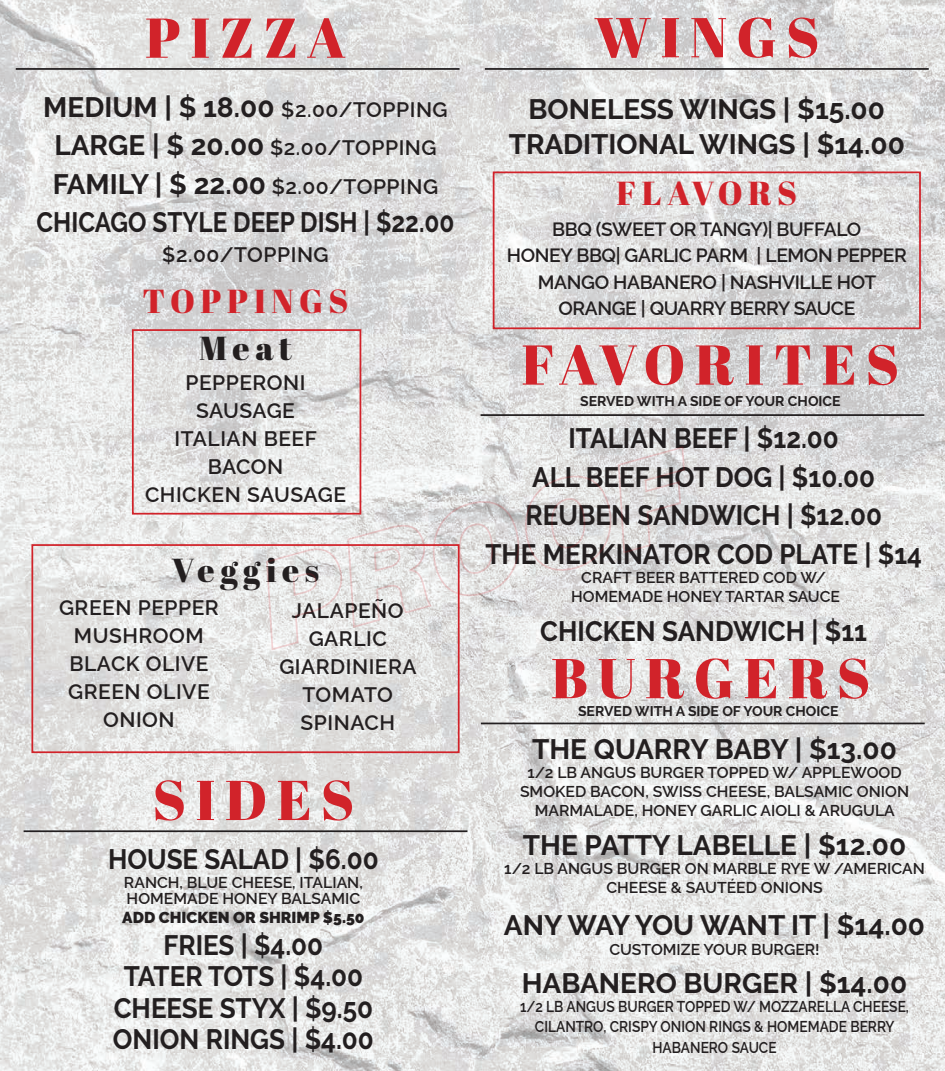
<style>
.page{position:relative;width:945px;height:1071px;background:#fff}
.page>*{position:absolute;margin:0;border:0;box-sizing:border-box;transform-origin:0 0}
.t1{font:56px "Abril Fatface";letter-spacing:.17em;color:#d1232a}
.t2{font:33.25px "Abril Fatface";letter-spacing:.17em;color:#d1232a}
.t3{font:33.25px "Abril Fatface";letter-spacing:.17em;color:#231f20}
.t4{font:700 28px/38.5px "Raleway";color:#231f20;text-align:center}
.t5{font:700 28px/38.5px "Raleway";color:#231f20;text-align:center;scale:.93 1}
.t6{font:600 21px/28px "Raleway";letter-spacing:.025em;color:#231f20;text-align:center}
.t7{font:600 19.25px/26.2px "Raleway";letter-spacing:-.02em;color:#231f20;text-align:center}
.t8{font:600 15.75px/19.2px "Raleway";color:#231f20;text-align:center}
.t9{font:600 15.75px/19.2px "Raleway";color:#231f20;text-align:center;scale:.87 1}
.t10{font:900 15.75px "Raleway";color:#231f20}
.t11{font:700 14px "Raleway";color:#231f20}
.s1{font-weight:600;font-size:21px}
.s2{font-weight:700;font-size:28px}
</style>
<div class="page">
<img style="left:0;top:0;width:945px;height:1071px">
<hr style="left:16px;top:68px;width:444px;height:2px;background:#231f20">
<div style="left:31px;top:544px;width:429px;height:209px;border:2px solid #d1232a"></div>
<div style="left:132px;top:329px;width:229px;height:186px;border:2px solid #d1232a"></div>
<hr style="left:485px;top:68px;width:444px;height:2px;background:#231f20">
<div style="left:493px;top:172px;width:428px;height:157px;border:2px solid #d1232a"></div>
<hr style="left:481px;top:414px;width:443px;height:2px;background:#231f20">
<hr style="left:24px;top:830px;width:443px;height:2px;background:#231f20">
<hr style="left:481px;top:723px;width:444px;height:1px;background:#231f20">
<svg style="left:265px;top:445px;width:421px;height:206px"></svg>
<h1 class="t1" style="left:145px;top:-1px;width:202px">PIZZA</h1>
<h3 class="t4" style="left:43px;top:88px;width:406px">MEDIUM | $ 18.00 <span class="s1">$2.00/TOPPING</span></h3>
<h3 class="t6" style="left:54px;top:132px;width:384px"><span class="s2">LARGE | $ 20.00</span> $2.00/TOPPING</h3>
<h3 class="t4" style="left:37px;top:165px;width:419px">FAMILY | $ 22.00 <span class="s1">$2.00/TOPPING<br></span>CHICAGO STYLE DEEP DISH | $22.00</h3>
<h3 class="t6" style="left:162px;top:238px;width:168px">$2.00/TOPPING</h3>
<h2 class="t2" style="left:143px;top:277px;width:207px">TOPPINGS</h2>
<h2 class="t3" style="left:199px;top:325px;width:94px">Meat</h2>
<h3 class="t6" style="left:145px;top:366px;width:202px">PEPPERONI<br>SAUSAGE<br>ITALIAN BEEF<br>BACON<br>CHICKEN SAUSAGE</h3>
<h2 class="t3" style="left:172px;top:547px;width:149px">Veggies</h2>
<h3 class="t6" style="left:59px;top:591px;width:161px">GREEN PEPPER<br>MUSHROOM<br>BLACK OLIVE<br>GREEN OLIVE<br>ONION</h3>
<h3 class="t6" style="left:279px;top:595px;width:139px">JALAPEÑO<br>GARLIC<br>GIARDINIERA<br>TOMATO<br>SPINACH</h3>
<h1 class="t1" style="left:152px;top:761px;width:203px">SIDES</h1>
<h3 class="t5" style="left:108px;top:840px;width:293px">HOUSE SALAD | $6.00</h3>
<p class="t8" style="left:124px;top:873px;width:240px;line-height:15.8px;text-align:left">RANCH, BLUE CHEESE, ITALIAN,<br>HOMEMADE HONEY BALSAMIC</p>
<p class="t10" style="left:122px;top:908px;width:244px">ADD CHICKEN OR SHRIMP $5.50</p>
<h3 class="t5" style="left:113px;top:929px;width:282px;line-height:31.5px">FRIES | $4.00<br>TATER TOTS | $4.00<br>CHEESE STYX | $9.50<br>ONION RINGS | $4.00</h3>
<h1 class="t1" style="left:594px;top:-2px;width:227px">WINGS</h1>
<h3 class="t4" style="left:509px;top:92px;width:398px;line-height:35px">BONELESS WINGS | $15.00<br>TRADITIONAL WINGS | $14.00</h3>
<h2 class="t2" style="left:617px;top:169px;width:182px">FLAVORS</h2>
<p class="t7" style="left:507px;top:214px;width:401px">BBQ (SWEET OR TANGY)| BUFFALO<br>HONEY BBQ| GARLIC PARM | LEMON PEPPER<br>MANGO HABANERO | NASHVILLE HOT<br>ORANGE | QUARRY BERRY SAUCE</p>
<h1 class="t1" style="left:522px;top:325px;width:379px">FAVORITES</h1>
<p class="t11" style="left:580px;top:393px;width:262px">SERVED WITH A SIDE OF YOUR CHOICE</p>
<h3 class="t5" style="left:485px;top:419px;width:471px">ITALIAN BEEF | $12.00<br>ALL BEEF HOT DOG | $10.00<br>REUBEN SANDWICH | $12.00<br>THE MERKINATOR COD PLATE | $14</h3>
<p class="t8" style="left:571px;top:566px;width:270px">CRAFT BEER BATTERED COD W/<br>HOMEMADE HONEY TARTAR SAUCE</p>
<h3 class="t5" style="left:540px;top:612px;width:353px">CHICKEN SANDWICH | $11</h3>
<h1 class="t1" style="left:551px;top:639px;width:321px">BURGERS</h1>
<h3 class="t4" style="left:532px;top:730px;width:366px">THE QUARRY BABY | $13.00</h3>
<p class="t8" style="left:520px;top:761px;width:391px">1/2 LB ANGUS BURGER TOPPED W/ APPLEWOOD<br>SMOKED BACON, SWISS CHEESE, BALSAMIC ONION<br>MARMALADE, HONEY GARLIC AIOLI &amp; ARUGULA</p>
<h3 class="t4" style="left:523px;top:826px;width:385px">THE PATTY LABELLE | $12.00</h3>
<p class="t8" style="left:504px;top:857px;width:422px">1/2 LB ANGUS BURGER ON MARBLE RYE W /AMERICAN<br>CHEESE &amp; SAUTÉED ONIONS</p>
<h3 class="t4" style="left:504px;top:906px;width:423px">ANY WAY YOU WANT IT | $14.00</h3>
<p class="t8" style="left:609px;top:938px;width:212px">CUSTOMIZE YOUR BURGER!</p>
<h3 class="t4" style="left:522px;top:964px;width:387px">HABANERO BURGER | $14.00</h3>
<p class="t9" style="left:520px;top:996px;width:448px">1/2 LB ANGUS BURGER TOPPED W/ MOZZARELLA CHEESE,<br>CILANTRO, CRISPY ONION RINGS &amp; HOMEMADE BERRY</p>
<p class="t9" style="left:652px;top:1036px;width:144px">HABANERO SAUCE</p>
<p class="t11" style="left:578px;top:703px;width:262px">SERVED WITH A SIDE OF YOUR CHOICE</p>
</div>
